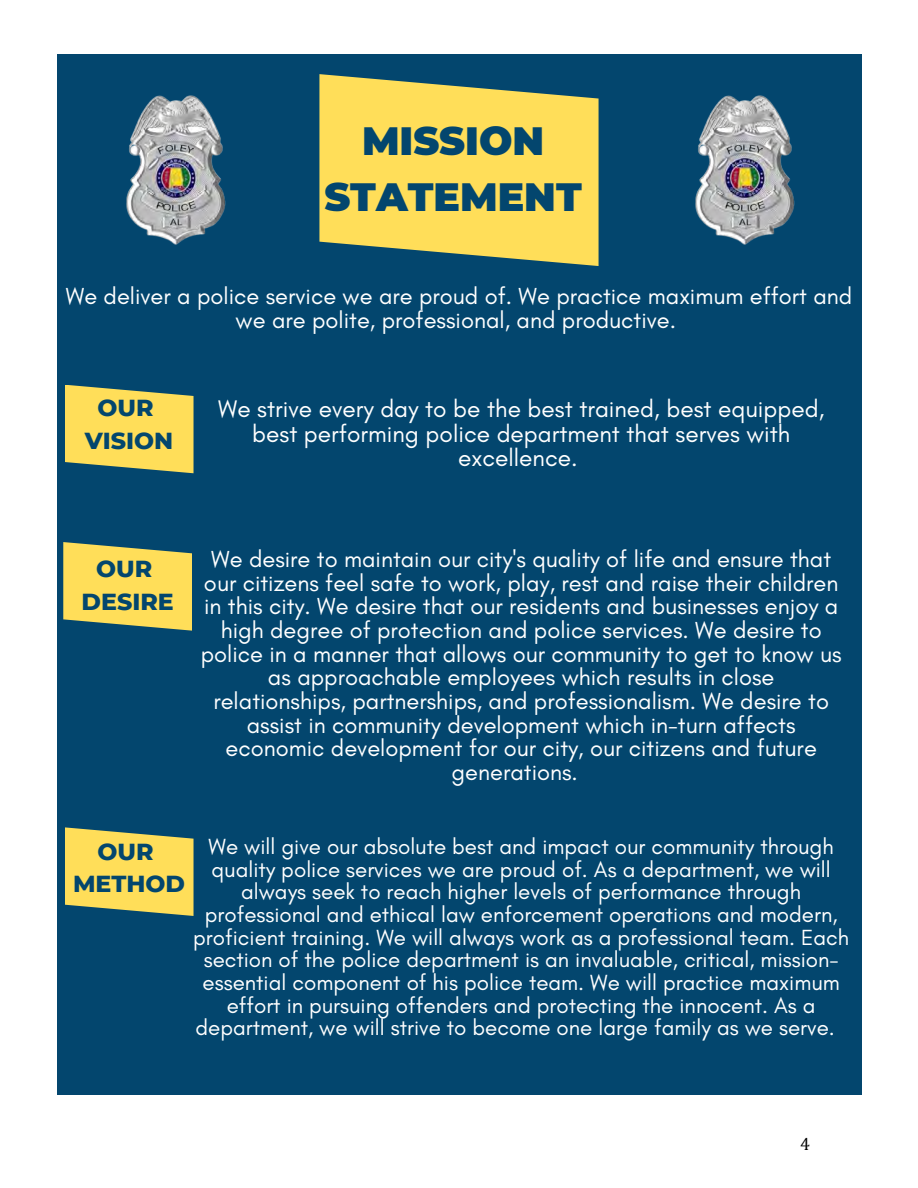
<style>
.page{position:relative;width:918px;height:1188px;background:#fff}
.page>*{position:absolute;margin:0;border:0;box-sizing:border-box;transform-origin:0 0}
.t1{font:900 39.45px/55.2px "Montserrat";color:#03466e;text-align:center}
.t2{font:24.45px/24.6px "Glacial Indifference";color:#fff;text-align:center}
.t3{font:23.7px/23.7px "Glacial Indifference";color:#fff;text-align:center}
.t4{font:800 23.7px/32.5px "Montserrat";color:#03466e;text-align:center}
.t5{font:22.35px/22.6px "Glacial Indifference";color:#fff;text-align:center}
.t6{font:18px "Cambria";color:#000}
</style>
<div class="page">
<div style="left:57px;top:54px;width:804px;height:1041px;background:#03466e"></div>
<svg style="left:319px;top:74px;width:280px;height:192px;fill:#ffde59"></svg>
<img style="left:126px;top:95px;width:100px;height:150px">
<img style="left:695px;top:95px;width:100px;height:150px">
<svg style="left:65px;top:385px;width:129px;height:88px"></svg>
<svg style="left:63px;top:542px;width:129px;height:89px"></svg>
<svg style="left:65px;top:827px;width:129px;height:89px"></svg>
<h1 class="t1" style="left:324px;top:114px;width:259px">MISSION<br>STATEMENT</h1>
<p class="t3" style="left:66px;top:284px;width:788px">We deliver a police service we are proud of. We practice maximum effort and we are polite, professional, and productive.</p>
<p class="t4" style="left:85px;top:392px;width:90px">OUR<br>VISION</p>
<p class="t2" style="left:218px;top:396px;width:608px">We strive every day to be the best trained, best equipped, best performing police department that serves with excellence.</p>
<p class="t4" style="left:82px;top:553px;width:94px">OUR<br>DESIRE</p>
<p class="t3" style="left:201px;top:547px;width:642px">We desire to maintain our city's quality of life and ensure that our citizens feel safe to work, play, rest and raise their children in this city. We desire that our residents and businesses enjoy a high degree of protection and police services. We desire to police in a manner that allows our community to get to know us as approachable employees which results in close relationships, partnerships, and professionalism. We desire to assist in community development which in-turn affects economic development for our city, our citizens and future generations.</p>
<p class="t4" style="left:73px;top:835px;width:114px">OUR<br>METHOD</p>
<p class="t5" style="left:193px;top:835px;width:657px">We will give our absolute best and impact our community through quality police services we are proud of. As a department, we will always seek to reach higher levels of performance through professional and ethical law enforcement operations and modern, proficient training. We will always work as a professional team. Each section of the police department is an invaluable, critical, mission&shy;essential component of his police team. We will practice maximum effort in pursuing offenders and protecting the innocent. As a department, we will strive to become one large family as we serve.</p>
<p class="t6" style="left:800px;top:1133px;width:11px">4</p>
</div>
